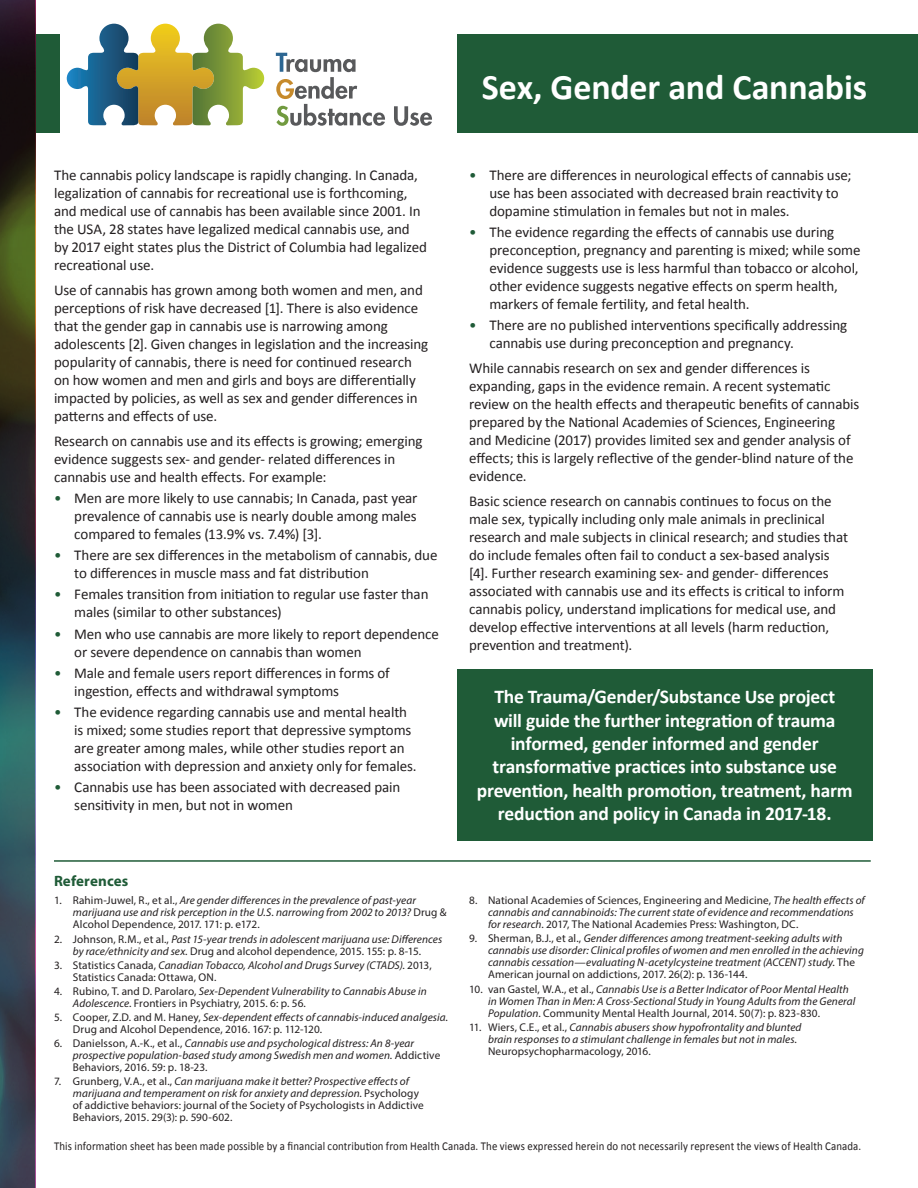
<style>
.page{position:relative;width:918px;height:1188px;background:#fff}
.page>*{position:absolute;margin:0;border:0;box-sizing:border-box;transform-origin:0 0}
.t1{font:700 36px "Calibri";letter-spacing:-.005em;color:#fff}
.t2{font:700 19.5px/23.4px "Calibri";letter-spacing:-.01em;color:#fff;text-align:center}
.t3{font:15px/18px "Calibri";letter-spacing:-.005em;color:#231f20}
.t4{font:700 15px "Myriad Pro";letter-spacing:.005em;color:#1f5b37}
.t5{font:12px "Calibri";letter-spacing:.01em;color:#231f20;scale:.9 1}
.t6{font:italic 11.25px/12px "Myriad Pro";letter-spacing:.01em;color:#231f20}
.t7{font:11.25px/12px "Myriad Pro";letter-spacing:.01em;color:#231f20}
.s1{color:#1f5b37}
.s2{font-style:normal}
.s3{font-style:italic}
</style>
<div class="page">
<div style="left:0;top:34px;width:918px;height:98px;background:#1f5b37"></div>
<div style="left:60px;top:24px;width:397px;height:112px;background:#fff"></div>
<svg style="left:276px;top:53px;width:109px;height:73px"></svg>
<svg style="left:394px;top:106px;width:38px;height:20px"></svg>
<svg style="left:67px;top:24px;width:197px;height:101px"></svg>
<svg style="left:0;top:0;width:35px;height:1188px;background:#2e3d3a"></svg>
<hr style="left:54px;top:860px;width:817px;height:2px;background:#1f5b37">
<div style="left:457px;top:670px;width:416px;height:171px;background:#1f5b37"></div>
<h1 class="t1" style="left:482px;top:64px;width:387px">Sex, Gender and Cannabis</h1>
<p class="t3" style="left:54px;top:165px;width:375px">The cannabis policy landscape is rapidly changing. In Canada, legalization of cannabis for recreational use is forthcoming, and medical use of cannabis has been available since 2001. In the USA, 28 states have legalized medical cannabis use, and by 2017 eight states plus the District of Columbia had legalized recreational use.</p>
<p class="t3" style="left:54px;top:280px;width:376px">Use of cannabis has grown among both women and men, and perceptions of risk have decreased [1]. There is also evidence that the gender gap in cannabis use is narrowing among adolescents [2]. Given changes in legislation and the increasing popularity of cannabis, there is need for continued research on how women and men and girls and boys are differentially impacted by policies, as well as sex and gender differences in patterns and effects of use.</p>
<p class="t3" style="left:54px;top:431px;width:370px">Research on cannabis use and its effects is growing; emerging evidence suggests sex- and gender- related differences in cannabis use and health effects. For example:</p>
<p class="t3" style="left:74px;top:488px;width:345px;text-align:justify;text-indent:-20px"><span class="s1">•</span> Men are more likely to use cannabis; In Canada, past year prevalence of cannabis use is nearly double among males compared to females (13.9% vs. 7.4%) [3].</p>
<p class="t3" style="left:74px;top:545px;width:365px;text-indent:-20px"><span class="s1">•</span> There are sex differences in the metabolism of cannabis, due to differences in muscle mass and fat distribution</p>
<p class="t3" style="left:74px;top:585px;width:356px;text-indent:-20px"><span class="s1">•</span> Females transition from initiation to regular use faster than males (similar to other substances)</p>
<p class="t3" style="left:74px;top:624px;width:366px;text-indent:-20px"><span class="s1">•</span> Men who use cannabis are more likely to report dependence or severe dependence on cannabis than women</p>
<p class="t3" style="left:74px;top:663px;width:317px;text-indent:-20px"><span class="s1">•</span> Male and female users report differences in forms of ingestion, effects and withdrawal symptoms</p>
<p class="t3" style="left:74px;top:702px;width:344px;text-indent:-20px"><span class="s1">•</span> The evidence regarding cannabis use and mental health is mixed; some studies report that depressive symptoms are greater among males, while other studies report an association with depression and anxiety only for females.</p>
<p class="t3" style="left:74px;top:778px;width:328px;text-indent:-20px"><span class="s1">•</span> Cannabis use has been associated with decreased pain sensitivity in men, but not in women</p>
<p class="t4" style="left:54px;top:871px;width:76px">References</p>
<p class="t6" style="left:73px;top:894px;width:375px;text-indent:-19px"><span class="s2">1. Rahim-Juwel, R., et al.,</span> Are gender differences in the prevalence of past-year marijuana use and risk perception in the U.S. narrowing from 2002 to 2013? <span class="s2">Drug &amp;<br>Alcohol Dependence, 2017. 171: p. e172.</span></p>
<p class="t6" style="left:54px;top:933px;width:390px;text-align:center"><span class="s2">2. Johnson, R.M., et al.,</span> Past 15-year trends in adolescent marijuana use: Differences by race/ethnicity and sex<span class="s2">. Drug and alcohol dependence, 2015. 155: p. 8-15.</span></p>
<p class="t7" style="left:73px;top:959px;width:360px;text-indent:-19px">3. Statistics Canada, <span class="s3">Canadian Tobacco, Alcohol and Drugs Survey (CTADS)</span>. 2013,<br>Statistics Canada: Ottawa, ON.</p>
<p class="t7" style="left:73px;top:985px;width:355px;text-indent:-19px">4. Rubino, T. and D. Parolaro, <span class="s3">Sex-Dependent Vulnerability to Cannabis Abuse in<br>Adolescence</span>. Frontiers in Psychiatry, 2015. 6: p. 56.</p>
<p class="t7" style="left:73px;top:1011px;width:377px;text-indent:-19px">5. Cooper, Z.D. and M. Haney, <span class="s3">Sex-dependent effects of cannabis-induced analgesia</span>.<br>Drug and Alcohol Dependence, 2016. 167: p. 112-120.</p>
<p class="t6" style="left:73px;top:1037px;width:369px;text-indent:-19px"><span class="s2">6. Danielsson, A.-K., et al.,</span> Cannabis use and psychological distress: An 8-year prospective population-based study among Swedish men and women<span class="s2">. Addictive<br>Behaviors, 2016. 59: p. 18-23.</span></p>
<p class="t7" style="left:73px;top:1075px;width:353px;text-indent:-19px">7. Grunberg, V.A., et al., <span class="s3">Can marijuana make it better? Prospective effects of marijuana and temperament on risk for anxiety and depression</span>. Psychology of addictive behaviors: journal of the Society of Psychologists in Addictive Behaviors, 2015. 29(3): p. 590-602.</p>
<p class="t3" style="left:489px;top:165px;width:364px;text-indent:-20px"><span class="s1">•</span> There are differences in neurological effects of cannabis use; use has been associated with decreased brain reactivity to dopamine stimulation in females but not in males.</p>
<p class="t3" style="left:489px;top:223px;width:373px;text-indent:-20px"><span class="s1">•</span> The evidence regarding the effects of cannabis use during preconception, pregnancy and parenting is mixed; while some evidence suggests use is less harmful than tobacco or alcohol, other evidence suggests negative effects on sperm health, markers of female fertility, and fetal health.</p>
<p class="t3" style="left:489px;top:316px;width:359px;text-indent:-20px"><span class="s1">•</span> There are no published interventions specifically addressing cannabis use during preconception and pregnancy.</p>
<p class="t3" style="left:469px;top:359px;width:392px">While cannabis research on sex and gender differences is expanding, gaps in the evidence remain. A recent systematic review on the health effects and therapeutic benefits of cannabis prepared by the National Academies of Sciences, Engineering and Medicine (2017) provides limited sex and gender analysis of effects; this is largely reflective of the gender-blind nature of the evidence.</p>
<p class="t3" style="left:469px;top:491px;width:380px">Basic science research on cannabis continues to focus on the male sex, typically including only male animals in preclinical research and male subjects in clinical research; and studies that do include females often fail to conduct a sex-based analysis [4]. Further research examining sex- and gender- differences associated with cannabis use and its effects is critical to inform cannabis policy, understand implications for medical use, and develop effective interventions at all levels (harm reduction, prevention and treatment).</p>
<p class="t2" style="left:477px;top:684px;width:377px">The Trauma/Gender/Substance Use project<br>will guide the further integration of trauma informed, gender informed and gender transformative practices into substance use prevention, health promotion, treatment, harm reduction and policy in Canada in 2017-18.</p>
<p class="t7" style="left:488px;top:894px;width:378px;text-indent:-19px">8. National Academies of Sciences, Engineering and Medicine, <span class="s3">The health effects of cannabis and cannabinoids: The current state of evidence and recommendations for research</span>. 2017, The National Academies Press: Washington, DC.</p>
<p class="t6" style="left:488px;top:932px;width:377px;text-indent:-19px"><span class="s2">9. Sherman, B.J., et al.,</span> Gender differences among treatment‐seeking adults with cannabis use disorder: Clinical profiles of women and men enrolled in the achieving cannabis cessation—evaluating N‐acetylcysteine treatment (ACCENT) study<span class="s2">. The American journal on addictions, 2017. 26(2): p. 136-144.</span></p>
<p class="t6" style="left:488px;top:983px;width:369px;text-indent:-19px"><span class="s2">10. van Gastel, W.A., et al.,</span> Cannabis Use is a Better Indicator of Poor Mental Health in Women Than in Men: A Cross-Sectional Study in Young Adults from the General<br>Population<span class="s2">. Community Mental Health Journal, 2014. 50(7): p. 823-830.</span></p>
<p class="t6" style="left:488px;top:1021px;width:315px;text-indent:-19px"><span class="s2">11. Wiers, C.E., et al.,</span> Cannabis abusers show hypofrontality and blunted brain responses to a stimulant challenge in females but not in males<span class="s2">.<br>Neuropsychopharmacology, 2016.</span></p>
<p class="t5" style="left:54px;top:1139px;width:899px">This information sheet has been made possible by a financial contribution from Health Canada. The views expressed herein do not necessarily represent the views of Health Canada.</p>
</div>
